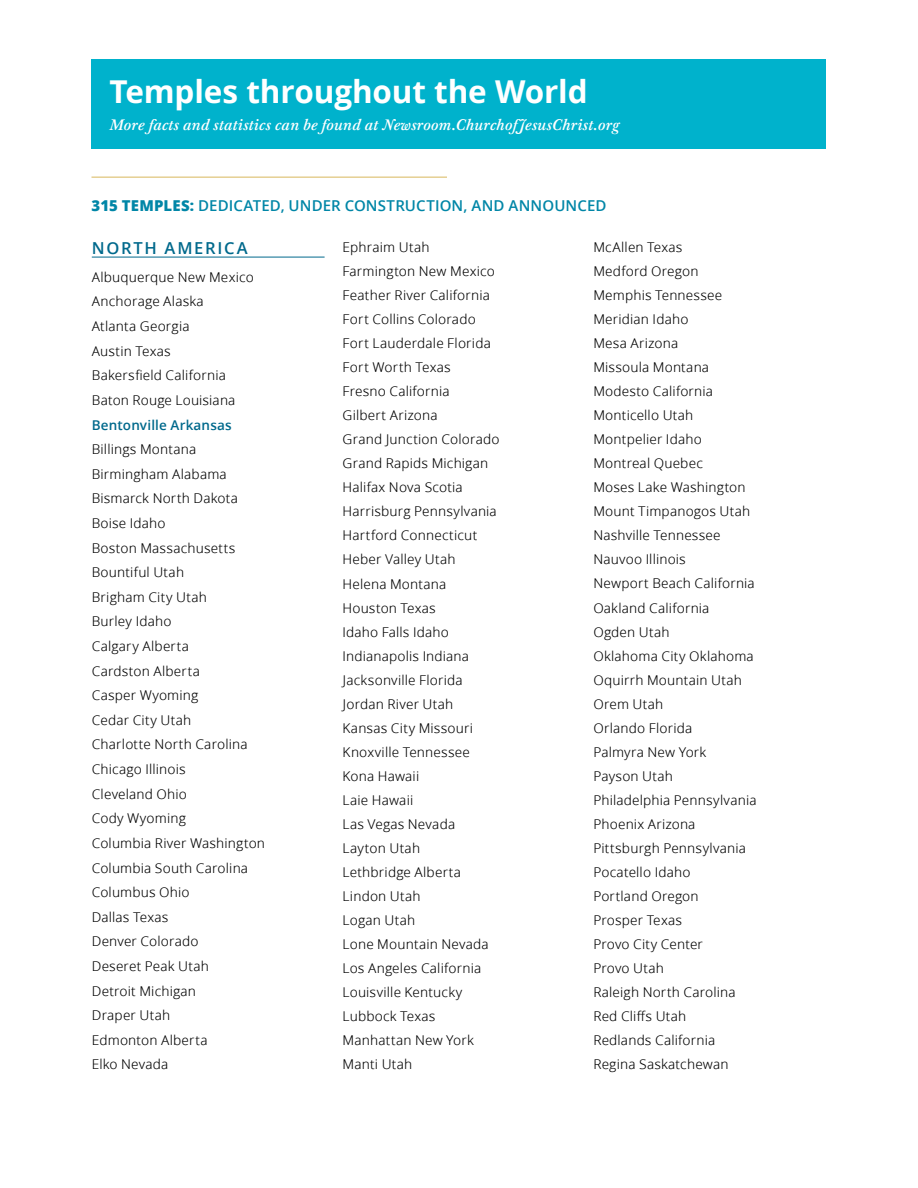
<style>
.page{position:relative;width:918px;height:1188px;background:#fff}
.page>*{position:absolute;margin:0;border:0;box-sizing:border-box;transform-origin:0 0}
.t1{font:700 31.5px "Zoramlds Lat";letter-spacing:-.005em;color:#fff}
.t2{font:600 16.5px "Zoramlds Lat";letter-spacing:.105em;color:#00698c}
.t3{font:italic 500 15px "Mc Kay Prolds Lat";letter-spacing:.015em;color:#fff}
.t4{font:600 15px "Zoramlds Lat";letter-spacing:.005em;color:#0086a7}
.t5{font:13.5px/24px "Zoramlds Lat";letter-spacing:.01em;color:#000}
.t6{font:600 13.5px "Zoramlds Lat";letter-spacing:.015em;color:#00698c}
.s1{font-weight:800}
</style>
<div class="page">
<div style="left:92px;top:59px;width:734px;height:90px;background:#00b2cc"></div>
<hr style="left:92px;top:176px;width:355px;height:2px;background:#e5cf92">
<hr style="left:92px;top:257px;width:233px;height:1px;background:#00698c">
<h1 class="t1" style="left:110px;top:68px;width:480px">Temples throughout the World</h1>
<p class="t3" style="left:110px;top:113px;width:511px">More facts and statistics can be found at Newsroom.ChurchofJesusChrist.org</p>
<p class="t4" style="left:92px;top:195px;width:517px"><span class="s1">315 TEMPLES:</span> DEDICATED, UNDER CONSTRUCTION, AND ANNOUNCED</p>
<p class="t2" style="left:92px;top:236px;width:158px">NORTH AMERICA</p>
<p class="t5" style="left:92px;top:265px;width:163px;line-height:24.6px">Albuquerque New Mexico<br>Anchorage Alaska<br>Atlanta Georgia<br>Austin Texas<br>Bakersfield California<br>Baton Rouge Louisiana</p>
<p class="t6" style="left:92px;top:415px;width:141px">Bentonville Arkansas</p>
<p class="t5" style="left:92px;top:437px;width:175px;line-height:24.6px">Billings Montana<br>Birmingham Alabama<br>Bismarck North Dakota<br>Boise Idaho<br>Boston Massachusetts<br>Bountiful Utah<br>Brigham City Utah<br>Burley Idaho<br>Calgary Alberta<br>Cardston Alberta<br>Casper Wyoming<br>Cedar City Utah<br>Charlotte North Carolina<br>Chicago Illinois<br>Cleveland Ohio<br>Cody Wyoming<br>Columbia River Washington<br>Columbia South Carolina<br>Columbus Ohio<br>Dallas Texas<br>Denver Colorado<br>Deseret Peak Utah<br>Detroit Michigan<br>Draper Utah<br>Edmonton Alberta<br>Elko Nevada</p>
<p class="t5" style="left:343px;top:235px;width:159px">Ephraim Utah<br>Farmington New Mexico<br>Feather River California<br>Fort Collins Colorado<br>Fort Lauderdale Florida<br>Fort Worth Texas<br>Fresno California<br>Gilbert Arizona<br>Grand Junction Colorado<br>Grand Rapids Michigan<br>Halifax Nova Scotia<br>Harrisburg Pennsylvania<br>Hartford Connecticut<br>Heber Valley Utah<br>Helena Montana<br>Houston Texas<br>Idaho Falls Idaho<br>Indianapolis Indiana<br>Jacksonville Florida<br>Jordan River Utah<br>Kansas City Missouri<br>Knoxville Tennessee<br>Kona Hawaii<br>Laie Hawaii<br>Las Vegas Nevada<br>Layton Utah<br>Lethbridge Alberta<br>Lindon Utah<br>Logan Utah<br>Lone Mountain Nevada<br>Los Angeles California<br>Louisville Kentucky<br>Lubbock Texas<br>Manhattan New York<br>Manti Utah</p>
<p class="t5" style="left:593px;top:235px;width:165px">McAllen Texas<br>Medford Oregon<br>Memphis Tennessee<br>Meridian Idaho<br>Mesa Arizona<br>Missoula Montana<br>Modesto California<br>Monticello Utah<br>Montpelier Idaho<br>Montreal Quebec<br>Moses Lake Washington<br>Mount Timpanogos Utah<br>Nashville Tennessee<br>Nauvoo Illinois<br>Newport Beach California<br>Oakland California<br>Ogden Utah<br>Oklahoma City Oklahoma<br>Oquirrh Mountain Utah<br>Orem Utah<br>Orlando Florida<br>Palmyra New York<br>Payson Utah<br>Philadelphia Pennsylvania<br>Phoenix Arizona<br>Pittsburgh Pennsylvania<br>Pocatello Idaho<br>Portland Oregon<br>Prosper Texas<br>Provo City Center<br>Provo Utah<br>Raleigh North Carolina<br>Red Cliffs Utah<br>Redlands California<br>Regina Saskatchewan</p>
</div>
